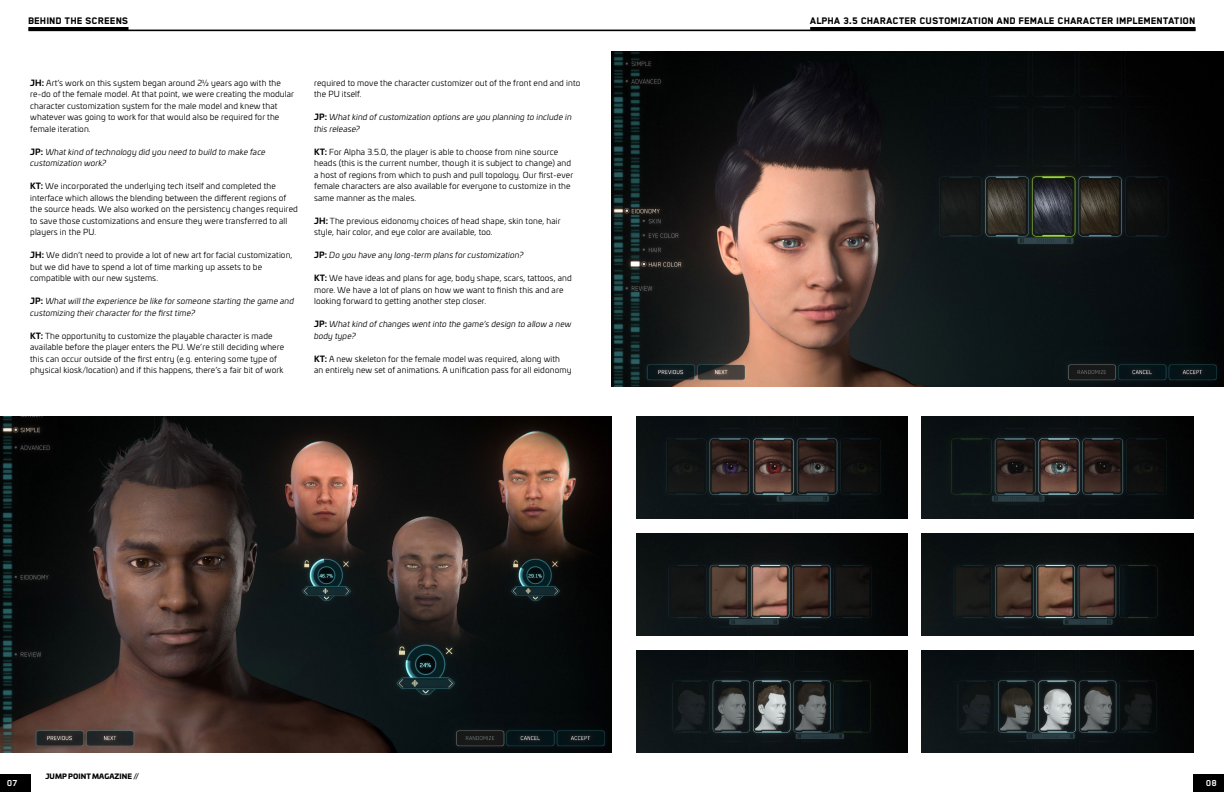
<style>
.page{position:relative;width:1224px;height:792px;background:#fff}
.page>*{position:absolute;margin:0;border:0;box-sizing:border-box;transform-origin:0 0}
.t1{font:800 11px "Blender Pro";letter-spacing:.01em;color:#000}
.t2{font:700 10px "Blender Pro";color:#fff}
.t3{font:8.2px/11.5px "Univia Pro";letter-spacing:.015em;color:#000}
.t4{font:italic 8.2px/11.5px "Univia Pro";letter-spacing:.015em;color:#000}
.t5{font:900 7px "Univia Pro";letter-spacing:.01em;color:#000}
.s1{font-weight:700}
.s2{font-weight:700;font-style:normal}
</style>
<div class="page">
<img style="left:0;top:417px;width:612px;height:336px">
<img style="left:612px;top:51px;width:612px;height:336px">
<img style="left:636px;top:417px;width:271px;height:102px">
<img style="left:636px;top:534px;width:271px;height:102px">
<img style="left:636px;top:650px;width:271px;height:103px">
<img style="left:922px;top:417px;width:271px;height:102px">
<img style="left:922px;top:534px;width:271px;height:102px">
<img style="left:922px;top:650px;width:271px;height:103px">
<hr style="left:28px;top:30px;width:584px;height:1px;background:#000">
<hr style="left:28px;top:27px;width:101px;height:3px;background:#000">
<hr style="left:612px;top:30px;width:584px;height:1px;background:#000">
<hr style="left:810px;top:27px;width:386px;height:3px;background:#000">
<div style="left:0;top:774px;width:31px;height:18px;background:#000"></div>
<div style="left:1193px;top:774px;width:31px;height:18px;background:#000"></div>
<h1 class="t1" style="left:28px;top:15px;width:102px">BEHIND THE SCREENS</h1>
<h1 class="t1" style="left:810px;top:15px;width:387px">ALPHA 3.5 CHARACTER CUSTOMIZATION AND FEMALE CHARACTER IMPLEMENTATION</h1>
<p class="t3" style="left:30px;top:76px;width:265px"><span class="s1">JH:</span> Art’s work on this system began around 2½ years ago with the re-do of the female model. At that point, we were creating the modular character customization system for the male model and knew that whatever was going to work for that would also be required for the female iteration.</p>
<p class="t4" style="left:30px;top:145px;width:237px"><span class="s2">JP:</span> What kind of technology did you need to build to make face customization work?</p>
<p class="t3" style="left:30px;top:180px;width:269px"><span class="s1">KT:</span> We incorporated the underlying tech itself and completed the interface which allows the blending between the different regions of the source heads. We also worked on the persistency changes required to save those customizations and ensure they were transferred to all players in the PU.</p>
<p class="t3" style="left:30px;top:249px;width:264px"><span class="s1">JH:</span> We didn’t need to provide a lot of new art for facial customization, but we did have to spend a lot of time marking up assets to be compatible with our new systems.</p>
<p class="t4" style="left:30px;top:295px;width:265px"><span class="s2">JP:</span> What will the experience be like for someone starting the game and customizing their character for the first time?</p>
<p class="t3" style="left:30px;top:329px;width:256px"><span class="s1">KT:</span> The opportunity to customize the playable character is made available before the player enters the PU. We’re still deciding where this can occur outside of the first entry (e.g. entering some type of physical kiosk/location) and if this happens, there’s a fair bit of work</p>
<p class="t3" style="left:314px;top:76px;width:268px">required to move the character customizer out of the front end and into the PU itself.</p>
<p class="t4" style="left:314px;top:111px;width:259px"><span class="s2">JP:</span> What kind of customization options are you planning to include in this release?</p>
<p class="t3" style="left:314px;top:145px;width:261px"><span class="s1">KT:</span> For Alpha 3.5.0, the player is able to choose from nine source heads (this is the current number, though it is subject to change) and a host of regions from which to push and pull topology. Our first-ever female characters are also available for everyone to customize in the same manner as the males.</p>
<p class="t3" style="left:314px;top:214px;width:248px"><span class="s1">JH:</span> The previous eidonomy choices of head shape, skin tone, hair style, hair color, and eye color are available, too.</p>
<p class="t4" style="left:314px;top:249px;width:211px"><span class="s2">JP:</span> Do you have any long-term plans for customization?</p>
<p class="t3" style="left:314px;top:272px;width:259px"><span class="s1">KT:</span> We have ideas and plans for age, body shape, scars, tattoos, and more. We have a lot of plans on how we want to finish this and are looking forward to getting another step closer.</p>
<p class="t4" style="left:314px;top:318px;width:259px"><span class="s2">JP:</span> What kind of changes went into the game’s design to allow a new body type?</p>
<p class="t3" style="left:314px;top:352px;width:259px"><span class="s1">KT:</span> A new skeleton for the female model was required, along with<br>an entirely new set of animations. A unification pass for all eidonomy</p>
<p class="t5" style="left:45px;top:771px;width:95px">JUMP POINT MAGAZINE //</p>
<p class="t2" style="left:7px;top:778px;width:12px">07</p>
<p class="t2" style="left:1206px;top:777px;width:12px">08</p>
</div>
